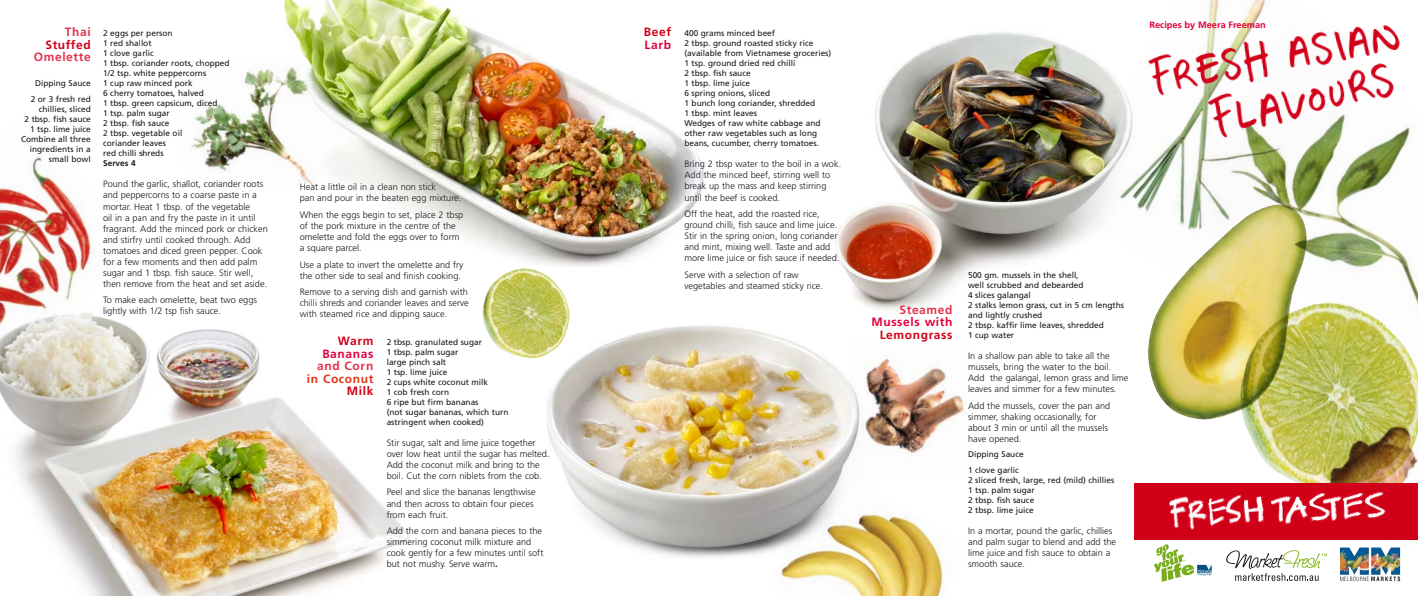
<style>
.page{position:relative;width:1418px;height:596px;background:#fff}
.page>*{position:absolute;margin:0;border:0;box-sizing:border-box;transform-origin:0 0}
.t1{font:700 12px "Frutiger";letter-spacing:.05em;color:#d10019}
.t2{font:700 12px "Frutiger";letter-spacing:.05em;color:#e5304b}
.t3{font:700 12px "Frutiger";letter-spacing:.05em;color:#e2003b}
.t4{font:700 12px "Frutiger";letter-spacing:.05em;color:#e13517}
.t5{font:300 9.2px/11px "Frutiger";color:#1a171b}
.t6{font:700 9.2px "Frutiger";color:#e2003b}
.t7{font:8.3px/10px "Frutiger";color:#1a171b}
.t8{font:700 8.3px "Frutiger";color:#1a171b}
.s1{font-family:"Frutiger CE";font-weight:700}
</style>
<div class="page">
<hr style="left:1417px;top:0;width:1px;height:595px;background:#1a171b">
<hr style="left:0;top:595px;width:1417px;height:1px;background:#1a171b">
<img style="left:1339px;top:553px;width:60px;height:21px">
<svg style="left:1340px;top:576px;width:60px;height:4px"></svg>
<img style="left:0;top:329px;width:411px;height:266px">
<img style="left:835px;top:32px;width:221px;height:243px">
<img style="left:284px;top:0;width:420px;height:266px">
<img style="left:547px;top:326px;width:301px;height:232px">
<img style="left:765px;top:468px;width:83px;height:116px">
<img style="left:482px;top:268px;width:88px;height:90px">
<img style="left:848px;top:32px;width:125px;height:563px">
<img style="left:848px;top:335px;width:125px;height:146px">
<img style="left:0;top:156px;width:141px;height:230px">
<img style="left:191px;top:62px;width:164px;height:124px">
<img style="left:1244px;top:375px;width:173px;height:108px">
<img style="left:1148px;top:306px;width:160px;height:114px">
<img style="left:1169px;top:144px;width:248px;height:229px">
<img style="left:1298px;top:381px;width:119px;height:172px">
<div style="left:1134px;top:483px;width:283px;height:56px;background:#d10019"></div>
<img style="left:1169px;top:491px;width:217px;height:39px">
<img style="left:1056px;top:0;width:323px;height:306px">
<img style="left:1190px;top:80px;width:221px;height:64px">
<img style="left:1142px;top:36px;width:146px;height:63px">
<img style="left:1276px;top:9px;width:124px;height:71px">
<svg style="left:1226px;top:550px;width:100px;height:30px"></svg>
<svg style="left:1154px;top:544px;width:57px;height:37px"></svg>
<h1 class="t2" style="left:65px;top:25px;width:27px">Thai</h1>
<h1 class="t1" style="left:45px;top:38px;width:47px">Stuffed</h1>
<h1 class="t2" style="left:34px;top:50px;width:58px">Omelette</h1>
<p class="t7" style="left:31px;top:75px;width:61px;line-height:15.7px;text-align:center">Dipping Sauce<br>2 or 3 fresh red</p>
<p class="t7" style="left:21px;top:104px;width:71px;text-align:right">chillies, sliced<br>2 tbsp. fish sauce<br>1 tsp. lime juice<br>Combine all three ingredients in a small bowl</p>
<p class="t7" style="left:103px;top:28px;width:128px">2 eggs per person<br>1 red shallot<br>1 clove garlic<br>1 tbsp. coriander roots, chopped<br>1/2 tsp. white peppercorns<br>1 cup raw minced pork<br>6 cherry tomatoes, halved<br>1 tbsp. green capsicum, diced<br>1 tsp. palm sugar<br>2 tbsp. fish sauce<br>2 tbsp. vegetable oil<br>coriander leaves<br>red chilli shreds</p>
<p class="t8" style="left:103px;top:159px;width:34px">Serves 4</p>
<p class="t5" style="left:103px;top:179px;width:166px">Pound the garlic, shallot, coriander roots and peppercorns to a coarse paste in a mortar. Heat 1 tbsp. of the vegetable<br>oil in a pan and fry the paste in it until fragrant. Add the minced pork or chicken and stirfry until cooked through. Add tomatoes and diced green pepper. Cook for a few moments and then add palm sugar and 1 tbsp. fish sauce. Stir well, then remove from the heat and set aside.</p>
<p class="t5" style="left:103px;top:294px;width:155px">To make each omelette, beat two eggs lightly with 1/2 tsp fish sauce.</p>
<p class="t5" style="left:300px;top:182px;width:163px">Heat a little oil in a clean non stick<br>pan and pour in the beaten egg mixture.</p>
<p class="t5" style="left:300px;top:209px;width:165px">When the eggs begin to set, place 2 tbsp of the pork mixture in the centre of the omelette and fold the eggs over to form a square parcel.</p>
<p class="t5" style="left:300px;top:259px;width:165px">Use a plate to invert the omelette and fry the other side to seal and finish cooking.</p>
<p class="t5" style="left:300px;top:287px;width:171px;text-align:justify">Remove to a serving dish and garnish with chilli shreds and coriander leaves and serve with steamed rice and dipping sauce.</p>
<h1 class="t1" style="left:338px;top:334px;width:37px">Warm</h1>
<h1 class="t3" style="left:322px;top:346px;width:52px">Bananas</h1>
<h1 class="t2" style="left:317px;top:359px;width:58px">and Corn</h1>
<h1 class="t4" style="left:307px;top:371px;width:68px">in Coconut</h1>
<h1 class="t1" style="left:347px;top:384px;width:28px">Milk</h1>
<p class="t7" style="left:387px;top:336px;width:123px">2 tbsp. granulated sugar<br>1 tbsp. palm sugar<br>large pinch salt<br>1 tsp. lime juice<br>2 cups white coconut milk<br>1 cob fresh corn<br>6 ripe but firm bananas<br>(not sugar bananas, which turn astringent when cooked)</p>
<p class="t5" style="left:387px;top:437px;width:164px">Stir sugar, salt and lime juice together over low heat until the sugar has melted.<br>Add the coconut milk and bring to the boil. Cut the corn niblets from the cob.</p>
<p class="t5" style="left:387px;top:486px;width:151px">Peel and slice the bananas lengthwise and then across to obtain four pieces from each fruit.</p>
<p class="t5" style="left:387px;top:525px;width:158px">Add the corn and banana pieces to the simmering coconut milk mixture and cook gently for a few minutes until soft but not mushy. Serve warm<span class="s1">.</span></p>
<h1 class="t1" style="left:644px;top:25px;width:29px">Beef</h1>
<h1 class="t3" style="left:644px;top:38px;width:28px">Larb</h1>
<p class="t7" style="left:684px;top:28px;width:148px">400 grams minced beef<br>2 tbsp. ground roasted sticky rice (available from Vietnamese groceries)<br>1 tsp. ground dried red chilli<br>2 tbsp. fish sauce<br>1 tbsp. lime juice<br>6 spring onions, sliced<br>1 bunch long coriander, shredded<br>1 tbsp. mint leaves<br>Wedges of raw white cabbage and other raw vegetables such as long beans, cucumber, cherry tomatoes.</p>
<p class="t5" style="left:684px;top:159px;width:158px">Bring 2 tbsp water to the boil in a wok.<br>Add the minced beef, stirring well to break up the mass and keep stirring until the beef is cooked.</p>
<p class="t5" style="left:684px;top:208px;width:156px">Off the heat, add the roasted rice, ground chilli, fish sauce and lime juice.<br>Stir in the spring onion, long coriander and mint, mixing well. Taste and add more lime juice or fish sauce if needed.</p>
<p class="t5" style="left:684px;top:269px;width:140px">Serve with a selection of raw vegetables and steamed sticky rice.</p>
<p class="t6" style="left:1149px;top:19px;width:118px">Recipes by Meera Freeman</p>
<h1 class="t2" style="left:899px;top:302px;width:54px">Steamed</h1>
<h1 class="t3" style="left:871px;top:315px;width:82px">Mussels with</h1>
<h1 class="t1" style="left:879px;top:327px;width:74px">Lemongrass</h1>
<p class="t7" style="left:968px;top:270px;width:157px">500 gm. mussels in the shell,<br>well scrubbed and debearded<br>4 slices galangal<br>2 stalks lemon grass, cut in 5 cm lengths and lightly crushed<br>2 tbsp. kaffir lime leaves, shredded<br>1 cup water</p>
<p class="t5" style="left:968px;top:350px;width:162px">In a shallow pan able to take all the mussels, bring the water to the boil.<br>Add the galangal, lemon grass and lime leaves and simmer for a few minutes.</p>
<p class="t5" style="left:968px;top:400px;width:144px">Add the mussels, cover the pan and simmer, shaking occasionally, for about 3 min or until all the mussels have opened.</p>
<p class="t7" style="left:968px;top:446px;width:57px;line-height:15.7px">Dipping Sauce<br>1 clove garlic</p>
<p class="t7" style="left:968px;top:475px;width:148px">2 sliced fresh, large, red (mild) chillies<br>1 tsp. palm sugar<br>2 tbsp. fish sauce<br>2 tbsp. lime juice</p>
<p class="t5" style="left:968px;top:525px;width:150px">In a mortar, pound the garlic, chillies and palm sugar to blend and add the lime juice and fish sauce to obtain a smooth sauce.</p>
</div>
